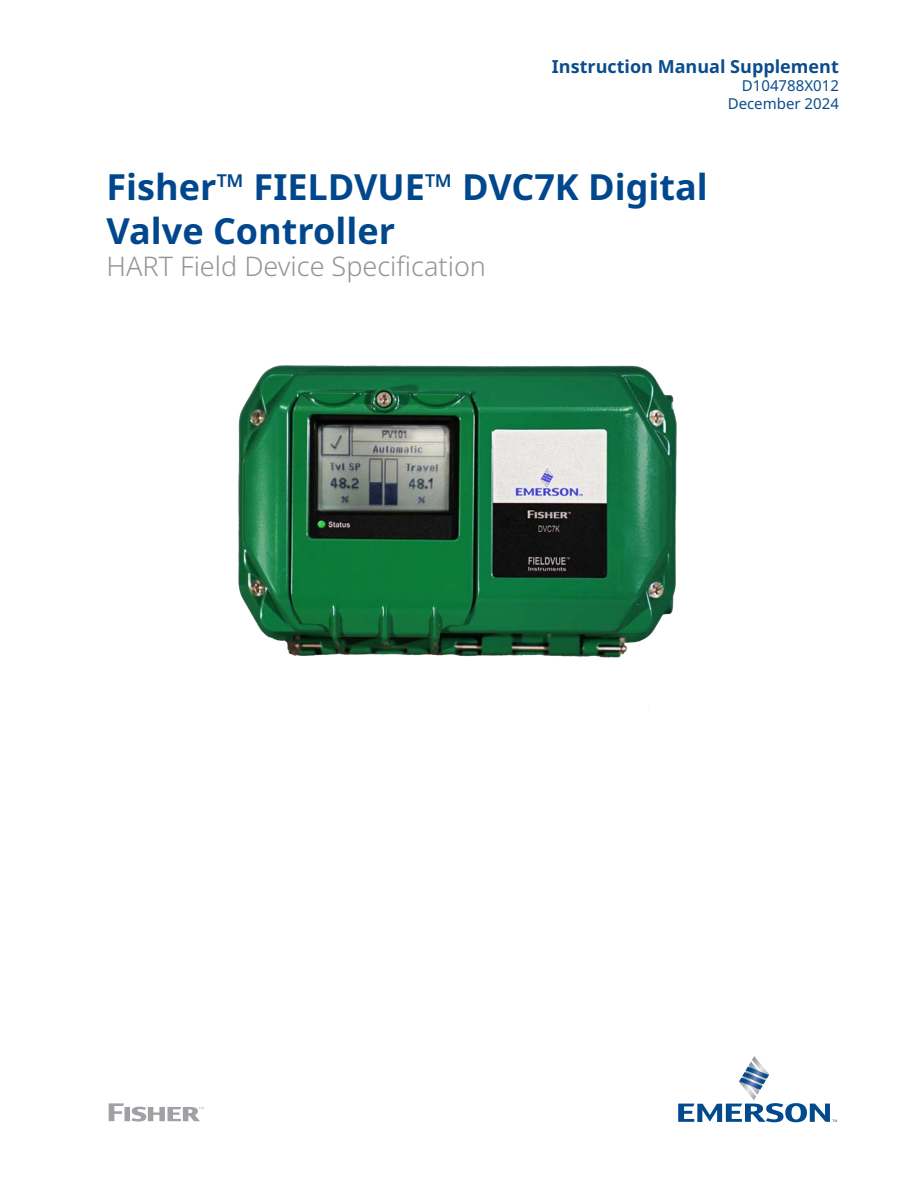
<style>
.page{position:relative;width:918px;height:1188px;background:#fff}
.page>*{position:absolute;margin:0;border:0;box-sizing:border-box;transform-origin:0 0}
._07_FP_Manual_title{font:700 36px/43.2px "Noto Sans";color:#01478d}
._07_FP_Manual_title-2{font:300 27px "Noto Sans";color:#939598}
._07_FP_Document_number{font:700 18px "Noto Sans";color:#0b4c8c}
._07_FP_Document_number-2{font:15px/18px "Noto Sans";color:#0b4c8c;text-align:right}
</style>
<div class="page">
<svg style="left:678px;top:1056px;width:159px;height:66px"></svg>
<svg style="left:109px;top:1103px;width:95px;height:19px"></svg>
<img style="left:238px;top:365px;width:439px;height:345px">
<p class="_07_FP_Document_number" style="left:552px;top:57px;width:288px">Instruction Manual Supplement</p>
<p class="_07_FP_Document_number-2" style="left:728px;top:77px;width:113px">D104788X012<br>December 2024</p>
<p class="_07_FP_Manual_title" style="left:107px;top:166px;width:603px">Fisher™ FIELDVUE™ DVC7K Digital<br>Valve Controller</p>
<p class="_07_FP_Manual_title-2" style="left:107px;top:251px;width:381px">HART Field Device Specification</p>
</div>
